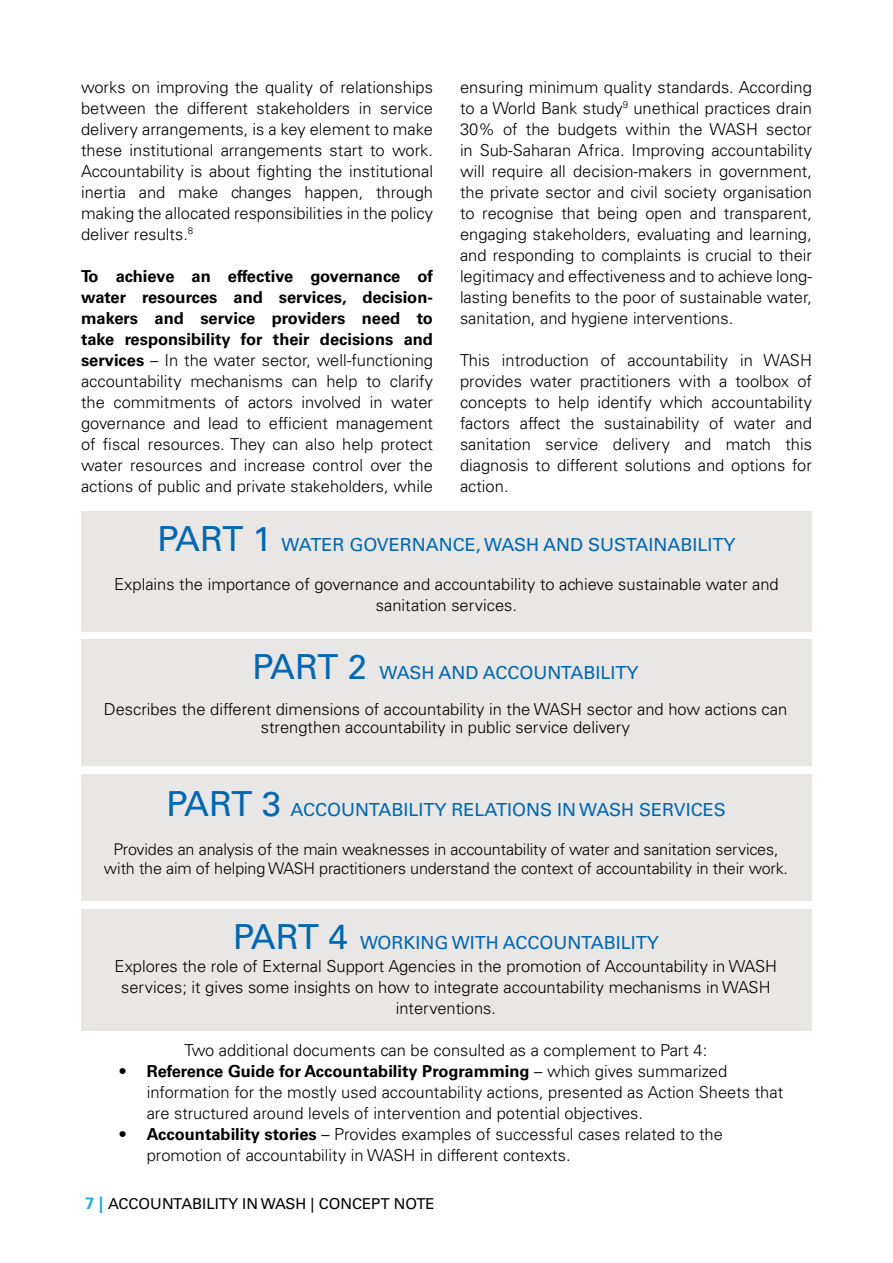
<style>
.page{position:relative;width:893px;height:1263px;background:#fff}
.page>*{position:absolute;margin:0;border:0;box-sizing:border-box;transform-origin:0 0}
.t1{font:18px "Univers LT Std";color:#0067b1}
.t2{font:300 16.5px/21px "Univers LT Std";color:#000;text-align:justify}
.t3{font:300 16.2px/19.4px "Univers LT Std";letter-spacing:-.01em;color:#000;text-align:center}
.t4{font:15px "Univers LT Std";color:#000}
.s1{font-weight:700}
.s2{font-size:34.5px}
.s3{font-weight:700;font-size:16.5px;color:#29ade4}
</style>
<div class="page">
<div style="left:81px;top:511px;width:731px;height:120px;background:#e8e7e5"></div>
<div style="left:81px;top:774px;width:731px;height:127px;background:#e8e7e5"></div>
<div style="left:81px;top:639px;width:731px;height:127px;background:#e8e7e5"></div>
<div style="left:81px;top:909px;width:731px;height:122px;background:#e8e7e5"></div>
<p class="t2" style="left:81px;top:77px;width:353px">works on improving the quality of relationships between the different stakeholders in service delivery arrangements, is a key element to make these institutional arrangements start to work.<br>Accountability is about fighting the institutional inertia and make changes happen, through making the allocated responsibilities in the policy deliver results.<sup>8</sup></p>
<p class="t2" style="left:81px;top:266px;width:353px"><span class="s1">To achieve an effective governance of water resources and services, decision&shy;makers and service providers need to take responsibility for their decisions and services</span> – In the water sector, well-functioning accountability mechanisms can help to clarify the commitments of actors involved in water governance and lead to efficient management of fiscal resources. They can also help protect water resources and increase control over the actions of public and private stakeholders, while</p>
<p class="t2" style="left:460px;top:77px;width:353px">ensuring minimum quality standards. According to a World Bank study<sup>9</sup> unethical practices drain 30% of the budgets within the WASH sector in Sub-Saharan Africa. Improving accountability will require all decision-makers in government, the private sector and civil society organisation to recognise that being open and transparent, engaging stakeholders, evaluating and learning, and responding to complaints is crucial to their legitimacy and effectiveness and to achieve long&shy;lasting benefits to the poor of sustainable water, sanitation, and hygiene interventions.</p>
<p class="t2" style="left:460px;top:350px;width:353px">This introduction of accountability in WASH provides water practitioners with a toolbox of concepts to help identify which accountability factors affect the sustainability of water and sanitation service delivery and match this diagnosis to different solutions and options for action.</p>
<p class="t1" style="left:157px;top:534px;width:579px"><span class="s2">PART 1</span> WATER GOVERNANCE, WASH AND SUSTAINABILITY</p>
<p class="t2" style="left:114px;top:573px;width:666px;text-align:center">Explains the importance of governance and accountability to achieve sustainable water and sanitation services.</p>
<p class="t1" style="left:252px;top:662px;width:388px"><span class="s2">PART 2</span> WASH AND ACCOUNTABILITY</p>
<p class="t2" style="left:104px;top:700px;width:685px;line-height:18px;text-align:center">Describes the different dimensions of accountability in the WASH sector and how actions can strengthen accountability in public service delivery</p>
<p class="t1" style="left:166px;top:799px;width:561px"><span class="s2">PART 3</span> ACCOUNTABILITY RELATIONS IN WASH SERVICES</p>
<p class="t3" style="left:104px;top:839px;width:686px">Provides an analysis of the main weaknesses in accountability of water and sanitation services, with the aim of helping WASH practitioners understand the context of accountability in their work.</p>
<p class="t1" style="left:233px;top:932px;width:427px"><span class="s2">PART 4</span> WORKING WITH ACCOUNTABILITY</p>
<p class="t2" style="left:115px;top:955px;width:664px;text-align:center">Explores the role of External Support Agencies in the promotion of Accountability in WASH services; it gives some insights on how to integrate accountability mechanisms in WASH interventions.</p>
<p class="t2" style="left:185px;top:1039px;width:524px">Two additional documents can be consulted as a complement to Part 4:</p>
<p class="t2" style="left:147px;top:1060px;width:638px;text-align:left;text-indent:-27px"><span class="s1">• Reference Guide for Accountability Programming</span> – which gives summarized information for the mostly used accountability actions, presented as Action Sheets that are structured around levels of intervention and potential objectives.</p>
<p class="t2" style="left:147px;top:1123px;width:578px;text-indent:-27px"><span class="s1">• Accountability stories</span> – Provides examples of successful cases related to the promotion of accountability in WASH in different contexts.</p>
<p class="t4" style="left:85px;top:1195px;width:351px"><span class="s3">7 |</span> ACCOUNTABILITY IN WASH | CONCEPT NOTE</p>
</div>
